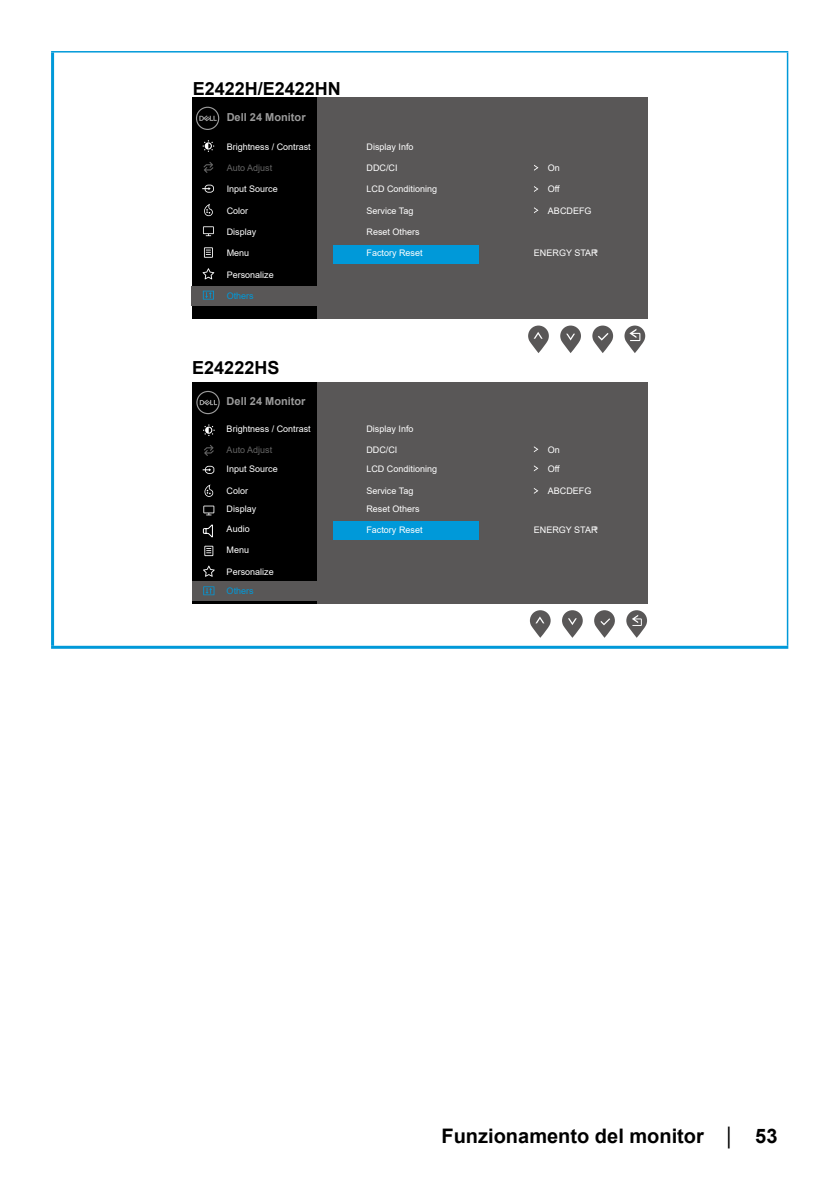
<style>
.page{position:relative;width:840px;height:1191px;background:#fff}
.page>*{position:absolute;margin:0;border:0;box-sizing:border-box;transform-origin:0 0}
.t1{font:700 20px "Arial";color:#000}
.Callout_Head_9_10_8{font:700 18px "Arial";color:#000}
.t2{font:700 11px "Arial";color:#9b9b9b}
.t3{font:9px "Arial";color:#fff}
.t4{font:9px "Arial";color:#646464}
.t5{font:9px "Arial";color:#0099d9}
.t6{font:5px "Arial";color:#fff}
.s1{font-size:18px}
</style>
<div class="page">
<hr style="left:51px;top:51px;width:736px;height:2px;background:#0099d9">
<hr style="left:51px;top:646px;width:736px;height:3px;background:#0099d9">
<hr style="left:51px;top:53px;width:3px;height:593px;background:#0099d9">
<hr style="left:786px;top:53px;width:1px;height:593px;background:#0099d9">
<div style="left:192px;top:98px;width:455px;height:221px;background:#595757"></div>
<div style="left:192px;top:98px;width:124px;height:221px;background:#000"></div>
<div style="left:192px;top:286px;width:125px;height:20px;background:#595757"></div>
<svg style="left:196px;top:107px;width:23px;height:23px"></svg>
<svg style="left:202px;top:140px;width:12px;height:12px"></svg>
<svg style="left:203px;top:162px;width:10px;height:11px"></svg>
<svg style="left:204px;top:204px;width:9px;height:12px"></svg>
<svg style="left:203px;top:226px;width:11px;height:10px"></svg>
<svg style="left:204px;top:247px;width:9px;height:11px"></svg>
<svg style="left:202px;top:268px;width:12px;height:11px"></svg>
<svg style="left:203px;top:291px;width:11px;height:8px"></svg>
<svg style="left:202px;top:185px;width:12px;height:8px"></svg>
<svg style="left:624px;top:325px;width:21px;height:28px"></svg>
<svg style="left:560px;top:325px;width:20px;height:28px"></svg>
<svg style="left:528px;top:325px;width:20px;height:28px"></svg>
<svg style="left:592px;top:325px;width:20px;height:28px"></svg>
<div style="left:332px;top:245px;width:146px;height:18px;background:#0099d9"></div>
<svg style="left:534px;top:165px;width:4px;height:6px"></svg>
<svg style="left:534px;top:186px;width:4px;height:6px"></svg>
<svg style="left:534px;top:207px;width:4px;height:6px"></svg>
<div style="left:192px;top:382px;width:455px;height:221px;background:#595757"></div>
<div style="left:192px;top:382px;width:125px;height:221px;background:#000"></div>
<div style="left:192px;top:581px;width:125px;height:19px;background:#595757"></div>
<svg style="left:196px;top:391px;width:23px;height:23px"></svg>
<svg style="left:203px;top:424px;width:11px;height:12px"></svg>
<svg style="left:204px;top:445px;width:10px;height:11px"></svg>
<svg style="left:204px;top:484px;width:9px;height:13px"></svg>
<svg style="left:203px;top:505px;width:11px;height:10px"></svg>
<svg style="left:204px;top:546px;width:9px;height:10px"></svg>
<svg style="left:203px;top:565px;width:11px;height:12px"></svg>
<svg style="left:203px;top:586px;width:11px;height:9px"></svg>
<svg style="left:202px;top:466px;width:12px;height:8px"></svg>
<svg style="left:202px;top:524px;width:11px;height:13px"></svg>
<svg style="left:533px;top:446px;width:5px;height:6px"></svg>
<svg style="left:533px;top:465px;width:5px;height:6px"></svg>
<svg style="left:533px;top:488px;width:5px;height:6px"></svg>
<div style="left:332px;top:521px;width:146px;height:18px;background:#0099d9"></div>
<svg style="left:562px;top:610px;width:20px;height:28px"></svg>
<svg style="left:529px;top:610px;width:21px;height:28px"></svg>
<svg style="left:626px;top:610px;width:20px;height:28px"></svg>
<svg style="left:594px;top:610px;width:20px;height:28px"></svg>
<p class="Callout_Head_9_10_8" style="left:192px;top:75px;width:150px">E2422H/E2422HN</p>
<p class="t2" style="left:226px;top:110px;width:80px">Dell 24 Monitor</p>
<p class="t3" style="left:226px;top:140px;width:86px">Brightness / Contrast</p>
<p class="t4" style="left:226px;top:162px;width:47px">Auto Adjust</p>
<p class="t3" style="left:226px;top:183px;width:53px">Input Source</p>
<p class="t3" style="left:226px;top:204px;width:23px">Color</p>
<p class="t3" style="left:226px;top:225px;width:31px">Display</p>
<p class="t3" style="left:226px;top:247px;width:24px">Menu</p>
<p class="t3" style="left:226px;top:268px;width:49px">Personalize</p>
<p class="t5" style="left:226px;top:290px;width:29px">Others</p>
<p class="Callout_Head_9_10_8" style="left:192px;top:355px;width:89px">E24222HS</p>
<p class="t2" style="left:226px;top:394px;width:80px">Dell 24 Monitor</p>
<p class="t3" style="left:226px;top:423px;width:86px">Brightness / Contrast</p>
<p class="t4" style="left:226px;top:443px;width:47px">Auto Adjust</p>
<p class="t3" style="left:226px;top:462px;width:53px">Input Source</p>
<p class="t3" style="left:226px;top:485px;width:23px">Color</p>
<p class="t3" style="left:226px;top:503px;width:31px">Display</p>
<p class="t3" style="left:226px;top:544px;width:24px">Menu</p>
<p class="t3" style="left:226px;top:523px;width:25px">Audio</p>
<p class="t3" style="left:226px;top:565px;width:49px">Personalize</p>
<p class="t5" style="left:226px;top:585px;width:29px">Others</p>
<p class="t3" style="left:366px;top:140px;width:49px">Display Info</p>
<p class="t3" style="left:366px;top:162px;width:32px">DDC/CI</p>
<p class="t3" style="left:366px;top:183px;width:72px">LCD Conditioning</p>
<p class="t3" style="left:366px;top:225px;width:55px">Reset Others</p>
<p class="t3" style="left:366px;top:247px;width:58px">Factory Reset</p>
<p class="t3" style="left:366px;top:204px;width:48px">Service Tag</p>
<p class="t3" style="left:547px;top:162px;width:14px">On</p>
<p class="t3" style="left:547px;top:183px;width:14px">Off</p>
<p class="t3" style="left:547px;top:204px;width:45px">ABCDEFG</p>
<p class="t3" style="left:533px;top:247px;width:65px">ENERGY STAR</p>
<p class="t6" style="left:594px;top:248px;width:5px">®</p>
<p class="t3" style="left:366px;top:423px;width:49px">Display Info</p>
<p class="t3" style="left:366px;top:443px;width:32px">DDC/CI</p>
<p class="t3" style="left:547px;top:443px;width:14px">On</p>
<p class="t3" style="left:547px;top:462px;width:14px">Off</p>
<p class="t3" style="left:547px;top:485px;width:45px">ABCDEFG</p>
<p class="t3" style="left:366px;top:462px;width:72px">LCD Conditioning</p>
<p class="t3" style="left:366px;top:484px;width:48px">Service Tag</p>
<p class="t3" style="left:366px;top:503px;width:55px">Reset Others</p>
<p class="t3" style="left:366px;top:523px;width:58px">Factory Reset</p>
<p class="t3" style="left:533px;top:523px;width:65px">ENERGY STAR</p>
<p class="t6" style="left:593px;top:524px;width:5px">®</p>
<h1 class="t1" style="left:441px;top:1121px;width:337px">Funzionamento del monitor <span class="s1">│</span> 53</h1>
</div>
